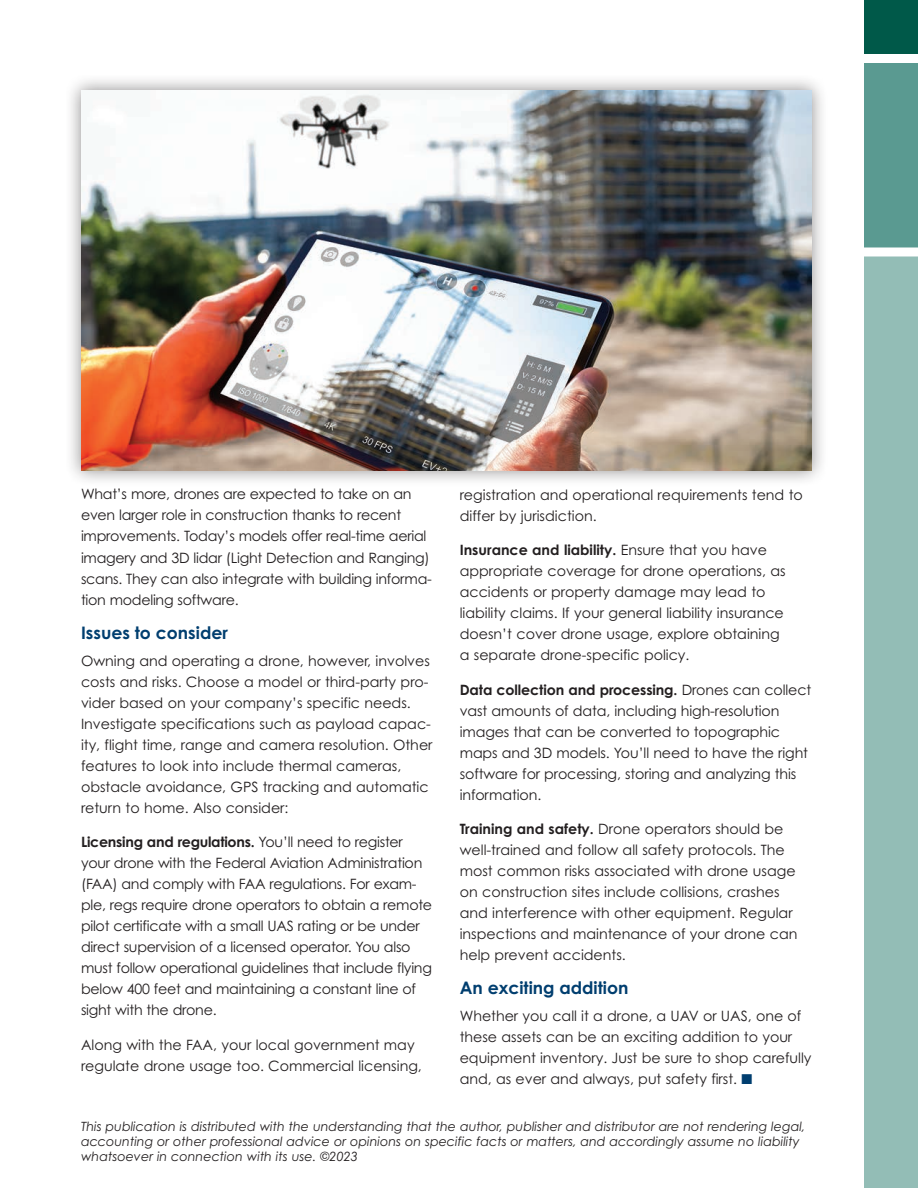
<style>
.page{position:relative;width:918px;height:1188px;background:#fff}
.page>*{position:absolute;margin:0;border:0;box-sizing:border-box;transform-origin:0 0}
.t1{font:700 17.25px "Century Gothic Pro";color:#003e6f}
.t2{font:14.25px/21px "Century Gothic Pro";color:#231f20}
.t3{font:14.25px/21px "Century Gothic Pro";letter-spacing:-.02em;color:#231f20}
.t4{font:italic 12.75px/15px "Century Gothic Pro";color:#231f20}
.s1{font-weight:700}
.s2{color:#003e6f}
</style>
<div class="page">
<div style="left:864px;top:0;width:54px;height:54px;background:#005949"></div>
<div style="left:864px;top:63px;width:54px;height:185px;background:#5a9a91"></div>
<div style="left:864px;top:256px;width:54px;height:932px;background:#93bdb6"></div>
<div style="left:864px;top:247px;width:54px;height:9px;background:#fff"></div>
<div style="left:64px;top:73px;width:764px;height:415px;background:#231f20;opacity:.5"></div>
<img style="left:81px;top:90px;width:731px;height:381px">
<p class="t3" style="left:81px;top:484px;width:352px">What’s more, drones are expected to take on an even larger role in construction thanks to recent improvements. Today’s models offer real-time aerial imagery and 3D lidar (Light Detection and Ranging) scans. They can also integrate with building informa&shy;tion modeling software.</p>
<p class="t1" style="left:81px;top:622px;width:148px">Issues to consider</p>
<p class="t2" style="left:81px;top:650px;width:353px">Owning and operating a drone, however, involves costs and risks. Choose a model or third-party pro&shy;vider based on your company’s specific needs.<br>Investigate specifications such as payload capac&shy;ity, flight time, range and camera resolution. Other features to look into include thermal cameras, obstacle avoidance, GPS tracking and automatic return to home. Also consider:</p>
<p class="t3" style="left:81px;top:831px;width:353px"><span class="s1">Licensing and regulations.</span> You’ll need to register your drone with the Federal Aviation Administration (FAA) and comply with FAA regulations. For exam&shy;ple, regs require drone operators to obtain a remote pilot certificate with a small UAS rating or be under direct supervision of a licensed operator. You also must follow operational guidelines that include flying below 400 feet and maintaining a constant line of sight with the drone.</p>
<p class="t2" style="left:81px;top:1034px;width:342px">Along with the FAA, your local government may regulate drone usage too. Commercial licensing,</p>
<p class="t2" style="left:460px;top:484px;width:345px">registration and operational requirements tend to differ by jurisdiction.</p>
<p class="t2" style="left:460px;top:539px;width:327px"><span class="s1">Insurance and liability.</span> Ensure that you have appropriate coverage for drone operations, as accidents or property damage may lead to liability claims. If your general liability insurance doesn’t cover drone usage, explore obtaining a separate drone-specific policy.</p>
<p class="t2" style="left:460px;top:679px;width:353px"><span class="s1">Data collection and processing.</span> Drones can collect vast amounts of data, including high-resolution images that can be converted to topographic maps and 3D models. You’ll need to have the right software for processing, storing and analyzing this information.</p>
<p class="t2" style="left:460px;top:818px;width:339px"><span class="s1">Training and safety.</span> Drone operators should be well-trained and follow all safety protocols. The most common risks associated with drone usage on construction sites include collisions, crashes and interference with other equipment. Regular inspections and maintenance of your drone can help prevent accidents.</p>
<p class="t1" style="left:460px;top:977px;width:170px">An exciting addition</p>
<p class="t2" style="left:460px;top:1005px;width:353px">Whether you call it a drone, a UAV or UAS, one of these assets can be an exciting addition to your equipment inventory. Just be sure to shop carefully and, as ever and always, put safety first. <span class="s2">■</span></p>
<p class="t4" style="left:81px;top:1119px;width:726px">This publication is distributed with the understanding that the author, publisher and distributor are not rendering legal, accounting or other professional advice or opinions on specific facts or matters, and accordingly assume no liability whatsoever in connection with its use. ©2023</p>
</div>
